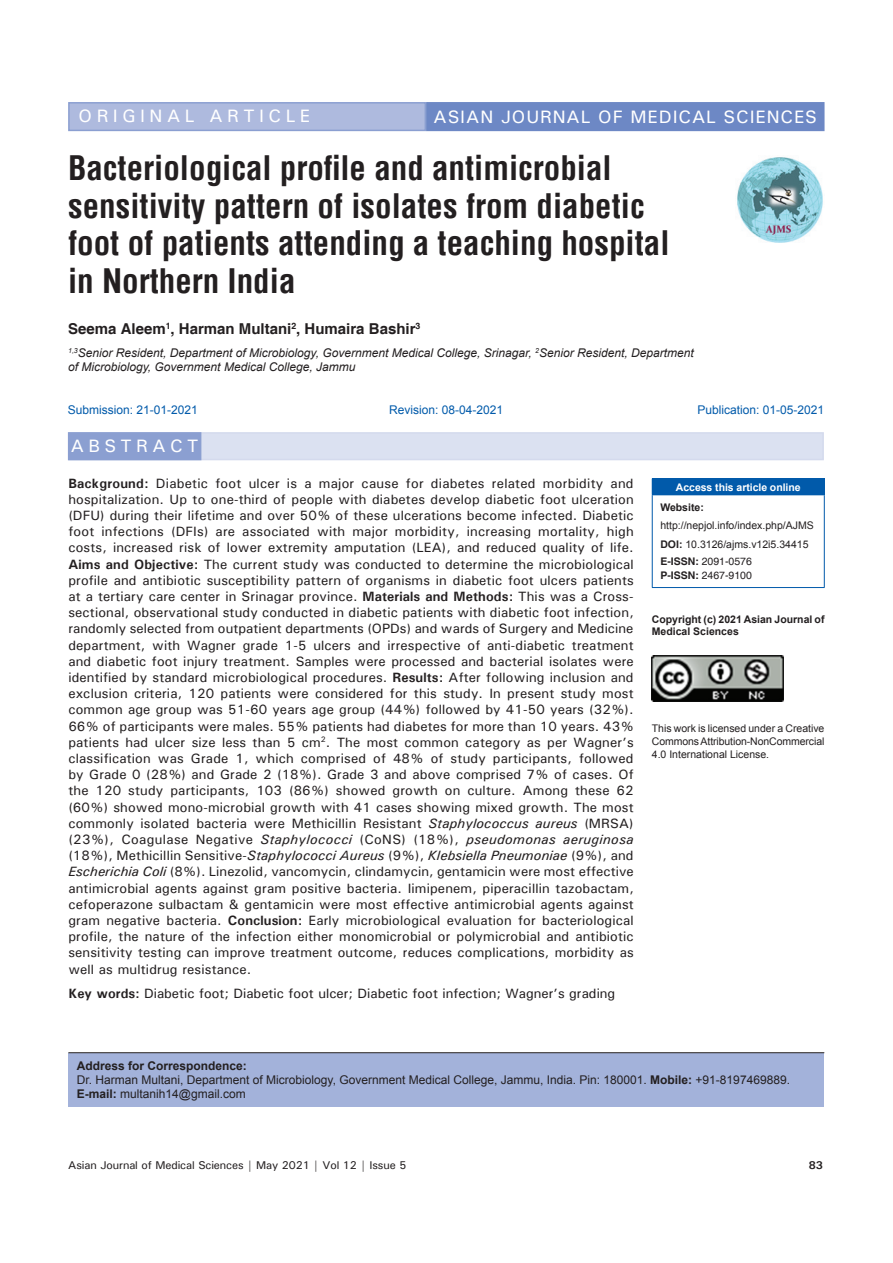
<style>
.page{position:relative;width:893px;height:1263px;background:#fff}
.page>*{position:absolute;margin:0;border:0;box-sizing:border-box;transform-origin:0 0}
.AT{font:700 condensed 33px/37.5px "Helvetica";color:#231f20}
.AH{font:500 18px "Univers";letter-spacing:.05em;color:#fff}
.AH-2{font:500 18px "Univers";letter-spacing:.25em;color:#fff}
.ABSH{font:500 18px "Univers";letter-spacing:.25em;color:#fff}
.AU{font:700 15px "Helvetica";color:#231f20}
.ABS{font:500 13.5px/16.2px "Univers";letter-spacing:.01em;color:#231f20;text-align:justify}
.KWD{font:500 13.5px "Univers";color:#231f20}
.ADD{font:12px/14.4px "Arial";color:#231f20}
.AFF{font:italic 12px/14.4px "Arial";color:#231f20}
.HIS{font:12px "Arial";color:#015aaa}
.t1{font:500 11.25px "Univers";letter-spacing:-.01em;color:#231f20}
.t2{font:700 11.25px "Univers";color:#231f20}
.License{font:10.5px/12.6px "Arial";letter-spacing:-.01em;color:#231f20;text-align:justify}
.License-2{font:700 10.5px/12.6px "Arial";color:#231f20}
.Web{font:10.5px/18.8px "Arial";color:#231f20}
.ISSN{font:10.5px/14.2px "Helvetica";color:#231f20}
.DOI{font:10.5px "Arial";color:#231f20}
.t3{font:700 10.5px "Arial";letter-spacing:-.005em;color:#fff}
.s1{font-weight:700}
.s2{font-style:italic}
</style>
<div class="page">
<div style="left:68px;top:432px;width:756px;height:28px;background:#dbe1f1"></div>
<div style="left:69px;top:433px;width:132px;height:26px;background:#8b9fd1"></div>
<div style="left:68px;top:432px;width:133px;height:28px;border:2px solid #8b9fd1"></div>
<div style="left:68px;top:1053px;width:756px;height:53px;background:#a3b2da"></div>
<hr style="left:68px;top:1052px;width:756px;height:1px;background:#231f20">
<img style="left:737px;top:157px;width:86px;height:86px">
<div style="left:69px;top:103px;width:356px;height:27px;background:#aebade"></div>
<div style="left:68px;top:102px;width:358px;height:29px;border:2px solid #8b9fd1"></div>
<div style="left:427px;top:103px;width:397px;height:27px;background:#6d88c5"></div>
<div style="left:426px;top:102px;width:398px;height:29px;border:2px solid #6d88c5"></div>
<div style="left:652px;top:479px;width:172px;height:16px;background:#015aaa"></div>
<hr style="left:652px;top:478px;width:173px;height:1px;background:#015aaa">
<svg style="left:824px;top:479px;width:1px;height:15px"></svg>
<hr style="left:652px;top:495px;width:1px;height:92px;background:#015aaa">
<hr style="left:652px;top:494px;width:173px;height:1px;background:#015aaa">
<hr style="left:824px;top:495px;width:1px;height:92px;background:#015aaa">
<hr style="left:652px;top:587px;width:173px;height:1px;background:#015aaa">
<img style="left:652px;top:655px;width:132px;height:47px">
<p class="AH-2" style="left:79px;top:105px;width:233px">ORIGINAL ARTICLE</p>
<p class="AH" style="left:434px;top:105px;width:385px">ASIAN JOURNAL OF MEDICAL SCIENCES</p>
<p class="AT" style="left:68px;top:149px;width:603px">Bacteriological profile and antimicrobial sensitivity pattern of isolates from diabetic foot of patients attending a teaching hospital in Northern India</p>
<p class="AU" style="left:68px;top:320px;width:354px">Seema Aleem<sup>1</sup>, Harman Multani<sup>2</sup>, Humaira Bashir<sup>3</sup></p>
<p class="AFF" style="left:68px;top:346px;width:627px"><sup>1,3</sup>Senior Resident, Department of Microbiology, Government Medical College, Srinagar, <sup>2</sup>Senior Resident, Department of Microbiology, Government Medical College, Jammu</p>
<p class="HIS" style="left:68px;top:402px;width:132px">Submission: 21-01-2021</p>
<p class="HIS" style="left:389px;top:402px;width:116px">Revision: 08-04-2021</p>
<p class="HIS" style="left:698px;top:402px;width:128px">Publication: 01-05-2021</p>
<p class="ABSH" style="left:71px;top:435px;width:129px">ABSTRACT</p>
<p class="ABS" style="left:68px;top:475px;width:567px"><span class="s1">Background:</span> Diabetic foot ulcer is a major cause for diabetes related morbidity and hospitalization. Up to one-third of people with diabetes develop diabetic foot ulceration (DFU) during their lifetime and over 50% of these ulcerations become infected. Diabetic foot infections (DFIs) are associated with major morbidity, increasing mortality, high costs, increased risk of lower extremity amputation (LEA), and reduced quality of life.<br><span class="s1">Aims and Objective:</span> The current study was conducted to determine the microbiological profile and antibiotic susceptibility pattern of organisms in diabetic foot ulcers patients at a tertiary care center in Srinagar province. <span class="s1">Materials and Methods:</span> This was a Cross&shy;sectional, observational study conducted in diabetic patients with diabetic foot infection, randomly selected from outpatient departments (OPDs) and wards of Surgery and Medicine department, with Wagner grade 1-5 ulcers and irrespective of anti-diabetic treatment and diabetic foot injury treatment. Samples were processed and bacterial isolates were identified by standard microbiological procedures. <span class="s1">Results:</span> After following inclusion and exclusion criteria, 120 patients were considered for this study. In present study most common age group was 51-60 years age group (44%) followed by 41-50 years (32%).<br>66% of participants were males. 55% patients had diabetes for more than 10 years. 43% patients had ulcer size less than 5 cm<sup>2</sup>. The most common category as per Wagner’s classification was Grade 1, which comprised of 48% of study participants, followed by Grade 0 (28%) and Grade 2 (18%). Grade 3 and above comprised 7% of cases. Of the 120 study participants, 103 (86%) showed growth on culture. Among these 62 (60%) showed mono-microbial growth with 41 cases showing mixed growth. The most commonly isolated bacteria were Methicillin Resistant <span class="s2">Staphylococcus aureus</span> (MRSA) (23%), Coagulase Negative <span class="s2">Staphylococci</span> (CoNS) (18%), <span class="s2">pseudomonas aeruginosa </span>(18%), Methicillin Sensitive-<span class="s2">Staphylococci Aureus</span> (9%), <span class="s2">Klebsiella Pneumoniae</span> (9%), and <span class="s2">Escherichia Coli</span> (8%). Linezolid, vancomycin, clindamycin, gentamicin were most effective antimicrobial agents against gram positive bacteria. Iimipenem, piperacillin tazobactam, cefoperazone sulbactam &amp; gentamicin were most effective antimicrobial agents against gram negative bacteria. <span class="s1">Conclusion:</span> Early microbiological evaluation for bacteriological profile, the nature of the infection either monomicrobial or polymicrobial and antibiotic sensitivity testing can improve treatment outcome, reduces complications, morbidity as well as multidrug resistance.</p>
<p class="KWD" style="left:68px;top:985px;width:548px"><span class="s1">Key words:</span> Diabetic foot; Diabetic foot ulcer; Diabetic foot infection; Wagner’s grading</p>
<p class="t3" style="left:676px;top:479px;width:126px">Access this article online</p>
<p class="Web" style="left:660px;top:498px;width:155px"><span class="s1">Website: </span>http://nepjol.info/index.php/AJMS</p>
<p class="DOI" style="left:660px;top:537px;width:150px"><span class="s1">DOI:</span> 10.3126/ajms.v12i5.34415</p>
<p class="ISSN" style="left:660px;top:555px;width:93px"><span class="s1">E-ISSN:</span> 2091-0576<br><span class="s1">P-ISSN:</span> 2467-9100</p>
<p class="License-2" style="left:652px;top:613px;width:174px">Copyright (c) 2021 Asian Journal of<br>Medical Sciences</p>
<p class="License" style="left:652px;top:722px;width:174px">This work is licensed under a Creative Commons Attribution-NonCommercial 4.0 International License.</p>
<p class="ADD" style="left:77px;top:1058px;width:715px"><span class="s1">Address for Correspondence:<br></span>Dr. Harman Multani, Department of Microbiology, Government Medical College, Jammu, India. Pin: 180001. <span class="s1">Mobile:</span> +91-8197469889.<br><span class="s1">E-mail:</span> multanih14@gmail.com</p>
<p class="t1" style="left:68px;top:1157px;width:340px">Asian Journal of Medical Sciences | May 2021 | Vol 12 | Issue 5</p>
<p class="t2" style="left:809px;top:1157px;width:16px">83</p>
</div>
